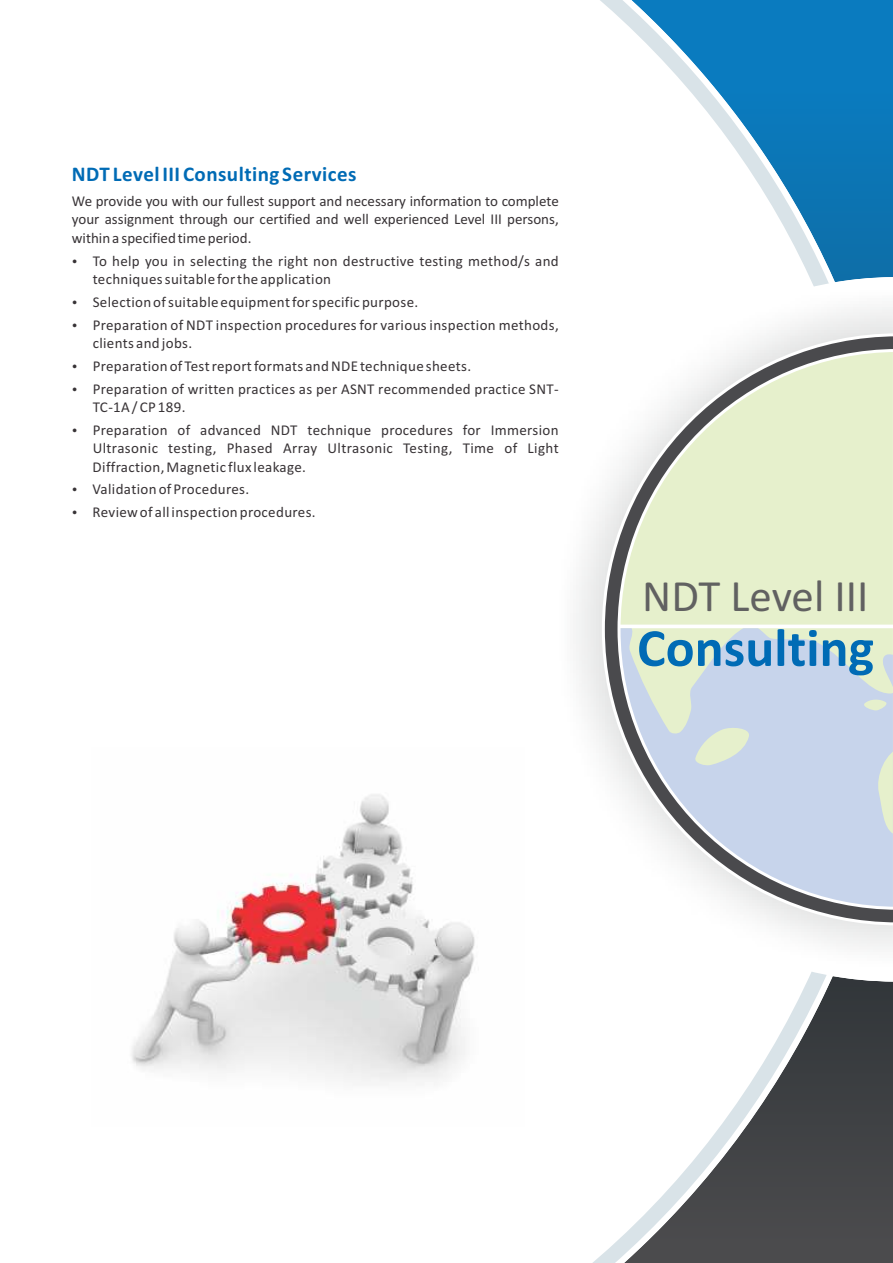
<style>
.page{position:relative;width:893px;height:1263px;background:#fff}
.page>*{position:absolute;margin:0;border:0;box-sizing:border-box;transform-origin:0 0}
.t1{font:700 54px "Calibri";color:#006bb5}
.t2{font:45px "Calibri";color:#616161}
.t3{font:700 21px "Calibri";letter-spacing:.02em;color:#006bb5}
.t4{font:15px/23px "Calibri";letter-spacing:.02em;color:#383336}
</style>
<div class="page">
<img style="left:131px;top:794px;width:344px;height:288px">
<svg style="left:593px;top:0;width:300px;height:1263px"></svg>
<svg style="left:593px;top:277px;width:300px;height:704px"></svg>
<img style="left:593px;top:292px;width:61px;height:102px">
<img style="left:593px;top:394px;width:7px;height:32px">
<img style="left:593px;top:832px;width:14px;height:137px">
<img style="left:607px;top:927px;width:47px;height:42px">
<img style="left:654px;top:292px;width:239px;height:677px">
<img style="left:576px;top:426px;width:24px;height:406px">
<img style="left:559px;top:291px;width:239px;height:1px">
<img style="left:798px;top:291px;width:95px;height:1px">
<svg style="left:600px;top:332px;width:293px;height:595px"></svg>
<h3 class="t3" style="left:72px;top:165px;width:286px">NDT Level III Consulting Services</h3>
<p class="t4" style="left:72px;top:193px;width:488px;line-height:18.3px;text-align:justify">We provide you with our fullest support and necessary information to complete your assignment through our certified and well experienced Level III persons, within a specified time period.</p>
<p class="t4" style="left:93px;top:253px;width:468px;line-height:18.3px">To help you in selecting the right non destructive testing method/s and techniques suitable for the application</p>
<p class="t4" style="left:93px;top:291px;width:468px">Selection of suitable equipment for specific purpose.<br>Preparation of NDT inspection procedures for various inspection methods,</p>
<p class="t4" style="left:93px;top:333px;width:468px">clients and jobs.<br>Preparation of Test report formats and NDE technique sheets.<br>Preparation of written practices as per ASNT recommended practice SNT-</p>
<p class="t4" style="left:93px;top:397px;width:468px">TC-1A / CP 189.<br>Preparation of advanced NDT technique procedures for Immersion</p>
<p class="t4" style="left:93px;top:440px;width:468px;line-height:18.3px">Ultrasonic testing, Phased Array Ultrasonic Testing, Time of Light<br>Diffraction, Magnetic flux leakage.</p>
<p class="t4" style="left:93px;top:479px;width:225px">Validation of Procedures.<br>Review of all inspection procedures.</p>
<h2 class="t2" style="left:642px;top:578px;width:228px">NDT Level III</h2>
<h1 class="t1" style="left:637px;top:625px;width:239px">Consulting</h1>
</div>
